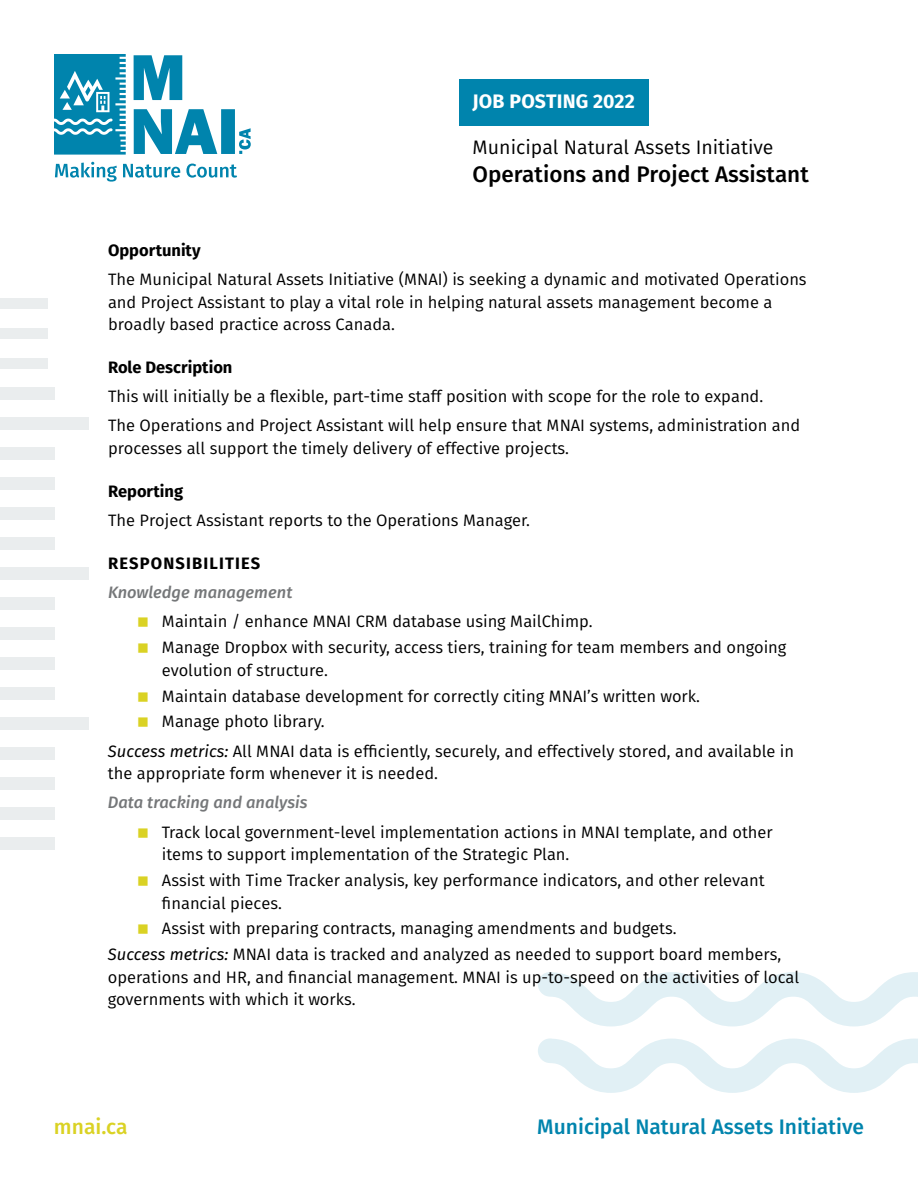
<style>
.page{position:relative;width:918px;height:1188px;background:#fff}
.page>*{position:absolute;margin:0;border:0;box-sizing:border-box;transform-origin:0 0}
.t1{font:500 22.5px "Fira Sans";color:#000}
.t2{font:500 21px "Fira Sans";color:#0084ad}
.t3{font:500 21px "Fira Sans";color:#dad224}
.t4{font:19.5px "Fira Sans";color:#000}
.t5{font:700 19.5px "Fira Sans";letter-spacing:.01em;color:#fff}
.t6{font:16.5px/22.5px "Fira Sans";color:#000}
.t7{font:italic 500 16.5px "Fira Sans";color:#757779}
.t8{font:700 16.5px "Fira Sans";color:#000}
.t9{font:700 16.5px "Fira Sans";letter-spacing:.07em;color:#000}
.s1{font-style:italic}
</style>
<div class="page">
<svg style="left:54px;top:54px;width:72px;height:101px;background:#2d99bb"></svg>
<svg style="left:134px;top:55px;width:48px;height:45px"></svg>
<svg style="left:134px;top:109px;width:117px;height:45px"></svg>
<svg style="left:55px;top:162px;width:182px;height:20px"></svg>
<svg style="left:538px;top:1038px;width:380px;height:55px"></svg>
<svg style="left:538px;top:972px;width:380px;height:54px"></svg>
<div style="left:0;top:838px;width:55px;height:12px;background:#eaedee"></div>
<div style="left:0;top:808px;width:55px;height:12px;background:#eaedee"></div>
<div style="left:0;top:778px;width:55px;height:12px;background:#eaedee"></div>
<div style="left:0;top:748px;width:55px;height:12px;background:#eaedee"></div>
<div style="left:0;top:718px;width:89px;height:12px;background:#eaedee"></div>
<div style="left:0;top:687px;width:55px;height:13px;background:#eaedee"></div>
<div style="left:0;top:657px;width:55px;height:13px;background:#eaedee"></div>
<div style="left:0;top:627px;width:55px;height:13px;background:#eaedee"></div>
<div style="left:0;top:597px;width:55px;height:13px;background:#eaedee"></div>
<div style="left:0;top:567px;width:89px;height:13px;background:#eaedee"></div>
<div style="left:0;top:537px;width:55px;height:13px;background:#eaedee"></div>
<div style="left:0;top:507px;width:55px;height:13px;background:#eaedee"></div>
<div style="left:0;top:477px;width:55px;height:13px;background:#eaedee"></div>
<div style="left:0;top:447px;width:55px;height:13px;background:#eaedee"></div>
<div style="left:0;top:417px;width:89px;height:13px;background:#eaedee"></div>
<div style="left:0;top:387px;width:55px;height:13px;background:#eaedee"></div>
<div style="left:0;top:358px;width:47px;height:11px;background:#eaedee"></div>
<div style="left:0;top:328px;width:47px;height:11px;background:#eaedee"></div>
<div style="left:0;top:298px;width:47px;height:11px;background:#eaedee"></div>
<div style="left:459px;top:79px;width:189px;height:47px;background:#0084ad"></div>
<p class="t5" style="left:473px;top:85px;width:164px">JOB POSTING 2022</p>
<p class="t4" style="left:472px;top:133px;width:303px">Municipal Natural Assets Initiative</p>
<h1 class="t1" style="left:472px;top:157px;width:338px">Operations and Project Assistant</h1>
<p class="t8" style="left:108px;top:236px;width:94px">Opportunity</p>
<p class="t6" style="left:108px;top:268px;width:700px">The Municipal Natural Assets Initiative (MNAI) is seeking a dynamic and motivated Operations and Project Assistant to play a vital role in helping natural assets management become a broadly based practice across Canada.</p>
<p class="t8" style="left:108px;top:353px;width:126px">Role Description</p>
<p class="t6" style="left:108px;top:381px;width:694px;line-height:29.2px">This will initially be a flexible, part-time staff position with scope for the role to expand.<br>The Operations and Project Assistant will help ensure that MNAI systems, administration and</p>
<p class="t6" style="left:108px;top:437px;width:463px">processes all support the timely delivery of effective projects.</p>
<p class="t8" style="left:108px;top:477px;width:77px">Reporting</p>
<p class="t6" style="left:108px;top:509px;width:424px">The Project Assistant reports to the Operations Manager.</p>
<p class="t9" style="left:108px;top:549px;width:154px">RESPONSIBILITIES</p>
<p class="t7" style="left:108px;top:579px;width:186px">Knowledge management</p>
<p class="t6" style="left:162px;top:608px;width:626px;line-height:25.8px">Maintain / enhance MNAI CRM database using MailChimp.<br>Manage Dropbox with security, access tiers, training for team members and ongoing</p>
<p class="t6" style="left:162px;top:657px;width:540px;line-height:25.8px">evolution of structure.<br>Maintain database development for correctly citing MNAI’s written work.<br>Manage photo library.</p>
<p class="t6" style="left:108px;top:739px;width:688px"><span class="s1">Success metrics:</span> All MNAI data is efficiently, securely, and effectively stored, and available in the appropriate form whenever it is needed.</p>
<p class="t7" style="left:108px;top:789px;width:201px">Data tracking and analysis</p>
<p class="t6" style="left:162px;top:820px;width:612px">Track local government-level implementation actions in MNAI template, and other items to support implementation of the Strategic Plan.</p>
<p class="t6" style="left:162px;top:869px;width:604px">Assist with Time Tracker analysis, key performance indicators, and other relevant financial pieces.</p>
<p class="t6" style="left:108px;top:915px;width:675px;line-height:25.8px;text-indent:54px">Assist with preparing contracts, managing amendments and budgets.<br><span class="s1">Success metrics:</span> MNAI data is tracked and analyzed as needed to support board members,</p>
<p class="t6" style="left:108px;top:965px;width:693px">operations and HR, and financial management. MNAI is up-to-speed on the activities of local governments with which it works.</p>
<p class="t3" style="left:54px;top:1110px;width:75px">mnai.ca</p>
<p class="t2" style="left:537px;top:1110px;width:328px">Municipal Natural Assets Initiative</p>
</div>
